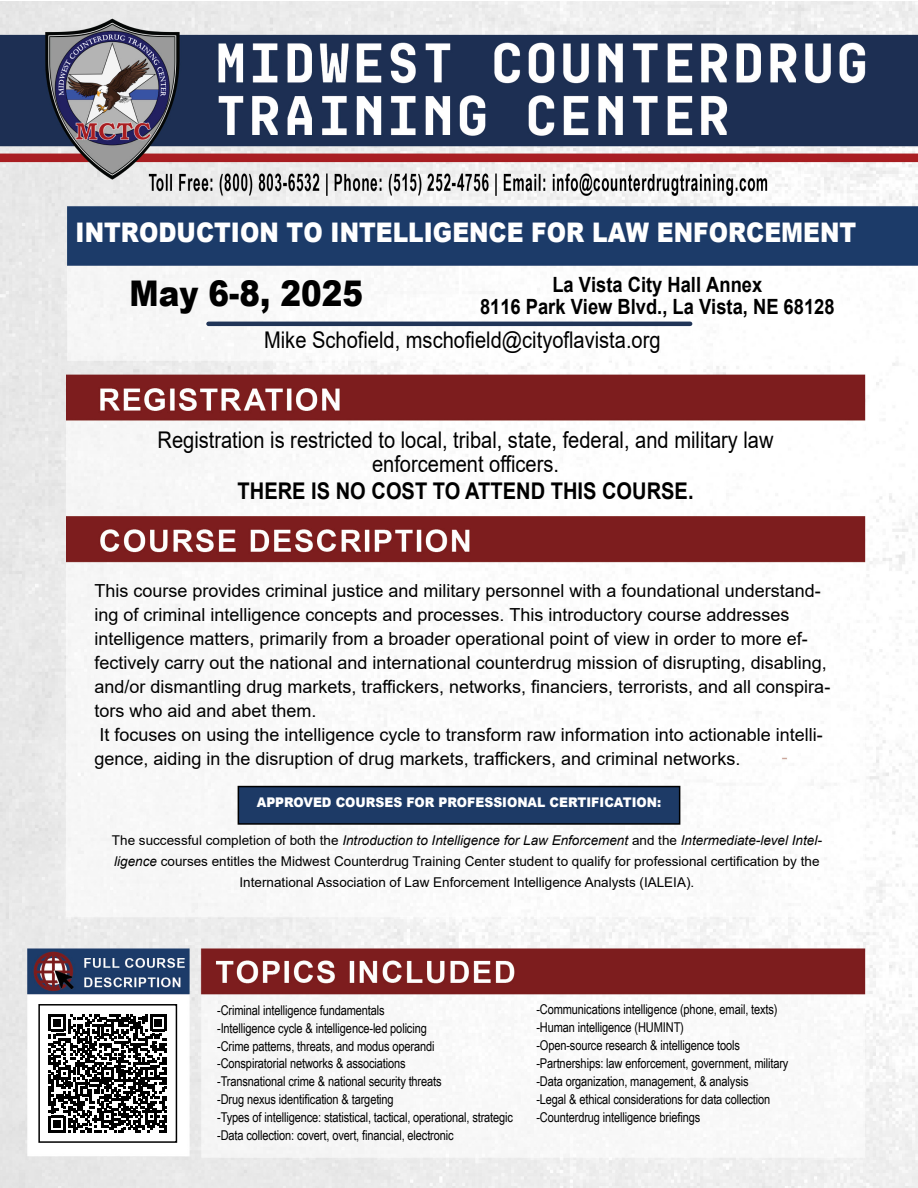
<style>
.page{position:relative;width:918px;height:1188px;background:#fff}
.page>*{position:absolute;margin:0;border:0;box-sizing:border-box;transform-origin:0 0}
.t1{font:900 35.4px "Arial";color:#000;scale:.87 1}
.t2{font:900 27px "Arial";color:#fff;scale:.86 1}
.t3{font:22.95px/23.4px "Arial";color:#000;text-align:center;scale:.87 1}
.t4{font:700 22.95px "Arial";color:#000;scale:.87 1}
.t5{font:700 21px/22px "Arial";color:#000;text-align:center;scale:.87 1}
.t6{font:18px/24px "Arial";color:#000}
.t7{font:13.5px/18px "Arial Narrow";letter-spacing:-.01em;color:#000}
.t8{font:13.5px/21px "Arial";color:#000;text-align:center}
.t9{font:900 13.35px "Arial";color:#fff;scale:.93 1}
.s1{font-style:italic}
</style>
<div class="page">
<img style="left:1px;top:1px;width:917px;height:1187px">
<svg style="left:49px;top:1014px;width:118px;height:118px"></svg>
<div style="left:38px;top:1004px;width:139px;height:139px;border:2px solid #000"></div>
<div style="left:238px;top:787px;width:442px;height:37px;background:#1d3a66"></div>
<div style="left:238px;top:786px;width:442px;height:39px;border:2px solid #000"></div>
<hr style="left:208px;top:322px;width:482px;height:4px;background:#213558">
<h2 class="t2" style="left:76px;top:213px;width:909px">INTRODUCTION TO INTELLIGENCE FOR LAW ENFORCEMENT</h2>
<h1 class="t1" style="left:130px;top:268px;width:270px">May 6-8, 2025</h1>
<h3 class="t3" style="left:264px;top:328px;width:457px">Mike Schofield, mschofield@cityoflavista.org</h3>
<h3 class="t5" style="left:480px;top:274px;width:409px">La Vista City Hall Annex<br>8116 Park View Blvd., La Vista, NE 68128</h3>
<h3 class="t3" style="left:158px;top:428px;width:710px">Registration is restricted to local, tribal, state, federal, and military law enforcement officers.</h3>
<h3 class="t4" style="left:238px;top:475px;width:526px">THERE IS NO COST TO ATTEND THIS COURSE.</h3>
<p class="t6" style="left:94px;top:579px;width:737px">This course provides criminal justice and military personnel with a foundational understand&shy;ing of criminal intelligence concepts and processes. This introductory course addresses intelligence matters, primarily from a broader operational point of view in order to more ef&shy;fectively carry out the national and international counterdrug mission of disrupting, disabling, and/or dismantling drug markets, traffickers, networks, financiers, terrorists, and all conspira&shy;tors who aid and abet them.<br>It focuses on using the intelligence cycle to transform raw information into actionable intelli&shy;gence, aiding in the disruption of drug markets, traffickers, and criminal networks.</p>
<p class="t9" style="left:257px;top:793px;width:436px">APPROVED COURSES FOR PROFESSIONAL CERTIFICATION:</p>
<p class="t8" style="left:112px;top:830px;width:711px">The successful completion of both the <span class="s1">Introduction to Intelligence for Law Enforcement</span> and the <span class="s1">Intermediate-level Intel&shy;ligence</span> courses entitles the Midwest Counterdrug Training Center student to qualify for professional certification by the<br>International Association of Law Enforcement Intelligence Analysts (IALEIA).</p>
<p class="t7" style="left:217px;top:1000px;width:298px">-Criminal intelligence fundamentals<br>-Intelligence cycle &amp; intelligence-led policing<br>-Crime patterns, threats, and modus operandi<br>-Conspiratorial networks &amp; associations<br>-Transnational crime &amp; national security threats<br>-Drug nexus identification &amp; targeting<br>-Types of intelligence: statistical, tactical, operational, strategic -Data collection: covert, overt, financial, electronic</p>
<p class="t7" style="left:536px;top:1000px;width:254px">-Communications intelligence (phone, email, texts) -Human intelligence (HUMINT)<br>-Open-source research &amp; intelligence tools -Partnerships: law enforcement, government, military -Data organization, management, &amp; analysis<br>-Legal &amp; ethical considerations for data collection -Counterdrug intelligence briefings</p>
</div>
